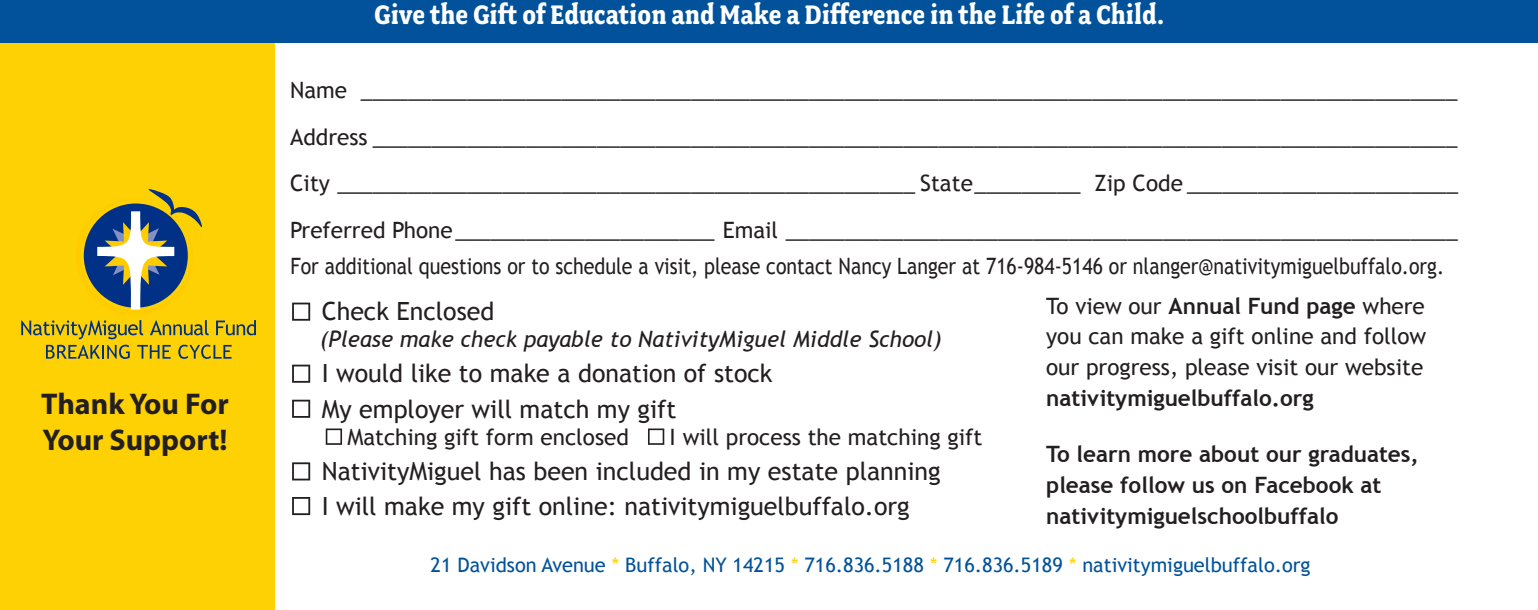
<style>
.page{position:relative;width:1538px;height:610px;background:#fff}
.page>*{position:absolute;margin:0;border:0;box-sizing:border-box;transform-origin:0 0}
.t1{font:700 30px "Fairplex Narrow";color:#fff}
.t2{font:700 30px "Myriad Pro";color:#231f20}
.t3{font:25px "Trebuchet MS";color:#231f20}
.t4{font:22.5px/30.8px "Trebuchet MS";color:#231f20}
.t5{font:22.5px "Trebuchet MS";color:#231f20;scale:.87 1}
.t6{font:700 22.5px/30.8px "Trebuchet MS";color:#231f20}
.t7{font:italic 22.5px "Trebuchet MS";color:#231f20}
.t8{font:20px "Trebuchet MS";color:#01529a}
.s1{font-weight:700}
.s2{color:#fed105}
</style>
<div class="page">
<div style="left:0;top:42px;width:275px;height:567px;background:#fed105"></div>
<div style="left:0;top:0;width:1538px;height:42px;background:#01529a"></div>
<svg style="left:292px;top:302px;width:18px;height:18px"></svg>
<svg style="left:292px;top:364px;width:18px;height:18px"></svg>
<svg style="left:292px;top:399px;width:18px;height:18px"></svg>
<svg style="left:292px;top:462px;width:18px;height:18px"></svg>
<svg style="left:292px;top:497px;width:18px;height:17px"></svg>
<svg style="left:326px;top:428px;width:16px;height:16px"></svg>
<svg style="left:648px;top:428px;width:16px;height:16px"></svg>
<svg style="left:21px;top:189px;width:235px;height:169px"></svg>
<p class="t2" style="left:41px;top:384px;width:189px">Thank You For</p>
<p class="t2" style="left:43px;top:420px;width:187px">Your Support!</p>
<p class="t1" style="left:374px;top:-2px;width:791px">Give the Gift of Education and Make a Difference in the Life of a Child.</p>
<p class="t4" style="left:290px;top:75px;width:1169px">Name _____________________________________________________________________________________________</p>
<p class="t4" style="left:290px;top:122px;width:1169px">Address ____________________________________________________________________________________________</p>
<p class="t4" style="left:290px;top:168px;width:1169px">City _________________________________________________ State_________ Zip Code _______________________</p>
<p class="t4" style="left:290px;top:215px;width:1169px">Preferred Phone______________________ Email _________________________________________________________</p>
<p class="t5" style="left:290px;top:252px;width:1328px">For additional questions or to schedule a visit, please contact Nancy Langer at 716-984-5146 or nlanger@nativitymiguelbuffalo.org.</p>
<p class="t4" style="left:1046px;top:290px;width:382px">To view our <span class="s1">Annual Fund page</span> where you can make a gift online and follow our progress, please visit our website <span class="s1">nativitymiguelbuffalo.org</span></p>
<p class="t6" style="left:1046px;top:438px;width:374px">To learn more about our graduates, please follow us on Facebook at nativitymiguelschoolbuffalo</p>
<p class="t8" style="left:430px;top:552px;width:882px">21 Davidson Avenue <span class="s2">*</span> Buffalo, NY 14215 <span class="s2">*</span> 716.836.5188 <span class="s2">*</span> 716.836.5189 <span class="s2">*</span> nativitymiguelbuffalo.org</p>
<p class="t3" style="left:322px;top:296px;width:174px">Check Enclosed</p>
<p class="t7" style="left:320px;top:326px;width:623px">(Please make check payable to NativityMiguel Middle School)</p>
<p class="t3" style="left:322px;top:358px;width:452px">I would like to make a donation of stock</p>
<p class="t3" style="left:322px;top:393px;width:356px">My employer will match my gift</p>
<p class="t4" style="left:347px;top:421px;width:283px">Matching gift form enclosed</p>
<p class="t4" style="left:670px;top:421px;width:314px">I will process the matching gift</p>
<p class="t3" style="left:322px;top:456px;width:621px">NativityMiguel has been included in my estate planning</p>
<p class="t3" style="left:322px;top:491px;width:589px">I will make my gift online: nativitymiguelbuffalo.org</p>
</div>
